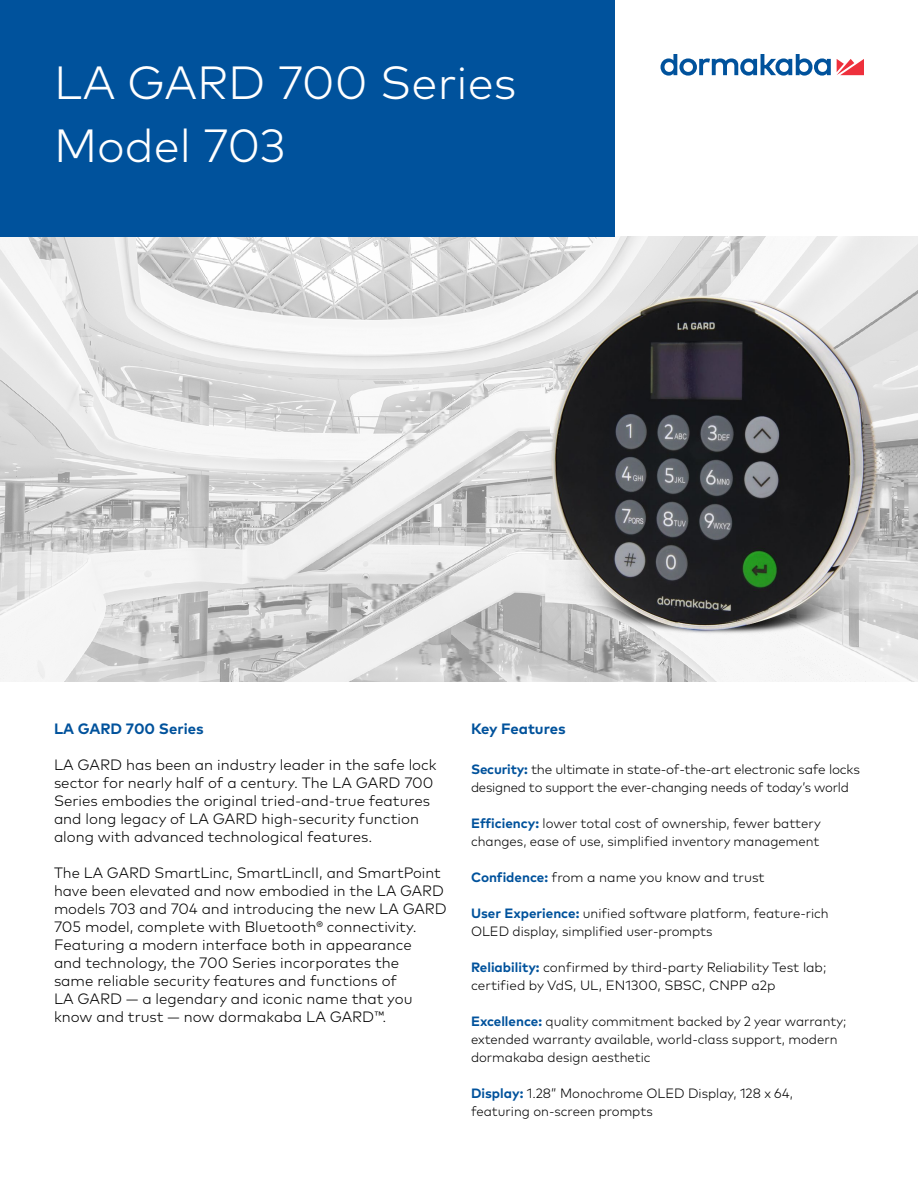
<style>
.page{position:relative;width:918px;height:1188px;background:#fff}
.page>*{position:absolute;margin:0;border:0;box-sizing:border-box;transform-origin:0 0}
.t1{font:300 46.5px/63px "Mark Pro";color:#fff}
.t2{font:300 15px/18px "Mark Pro";color:#000}
.t3{font:700 15px "Mark Pro";color:#00529c}
.t4{font:300 13.5px/18px "Mark Pro";color:#000}
.s1{font-weight:700;color:#00529c}
</style>
<div class="page">
<img style="left:0;top:236px;width:513px;height:446px">
<img style="left:513px;top:236px;width:405px;height:446px">
<div style="left:0;top:0;width:615px;height:236px;background:#00529c"></div>
<svg style="left:837px;top:59px;width:27px;height:16px"></svg>
<svg style="left:661px;top:54px;width:170px;height:22px"></svg>
<h1 class="t1" style="left:54px;top:47px;width:464px">LA GARD 700 Series<br>Model 703</h1>
<p class="t3" style="left:54px;top:717px;width:151px">LA GARD 700 Series</p>
<p class="t2" style="left:54px;top:755px;width:384px">LA GARD has been an industry leader in the safe lock sector for nearly half of a century. The LA GARD 700<br>Series embodies the original tried-and-true features and long legacy of LA GARD high-security function along with advanced technological features.</p>
<p class="t2" style="left:54px;top:863px;width:394px">The LA GARD SmartLinc, SmartLincII, and SmartPoint have been elevated and now embodied in the LA GARD models 703 and 704 and introducing the new LA GARD 705 model, complete with Bluetooth® connectivity.<br>Featuring a modern interface both in appearance<br>and technology, the 700 Series incorporates the<br>same reliable security features and functions of<br>LA GARD — a legendary and iconic name that you know and trust — now dormakaba LA GARD™.</p>
<p class="t3" style="left:471px;top:717px;width:96px">Key Features</p>
<p class="t4" style="left:471px;top:759px;width:390px"><span class="s1">Security:</span> the ultimate in state-of-the-art electronic safe locks designed to support the ever-changing needs of today’s world</p>
<p class="t4" style="left:471px;top:813px;width:351px"><span class="s1">Efficiency:</span> lower total cost of ownership, fewer battery changes, ease of use, simplified inventory management</p>
<p class="t4" style="left:471px;top:867px;width:295px"><span class="s1">Confidence:</span> from a name you know and trust</p>
<p class="t4" style="left:471px;top:903px;width:359px"><span class="s1">User Experience:</span> unified software platform, feature-rich<br>OLED display, simplified user-prompts</p>
<p class="t4" style="left:471px;top:957px;width:357px"><span class="s1">Reliability:</span> confirmed by third-party Reliability Test lab; certified by VdS, UL, EN1300, SBSC, CNPP a2p</p>
<p class="t4" style="left:471px;top:1011px;width:377px"><span class="s1">Excellence:</span> quality commitment backed by 2 year warranty; extended warranty available, world-class support, modern dormakaba design aesthetic</p>
<p class="t4" style="left:471px;top:1083px;width:324px"><span class="s1">Display:</span> 1.28” Monochrome OLED Display, 128 x 64, featuring on-screen prompts</p>
</div>
